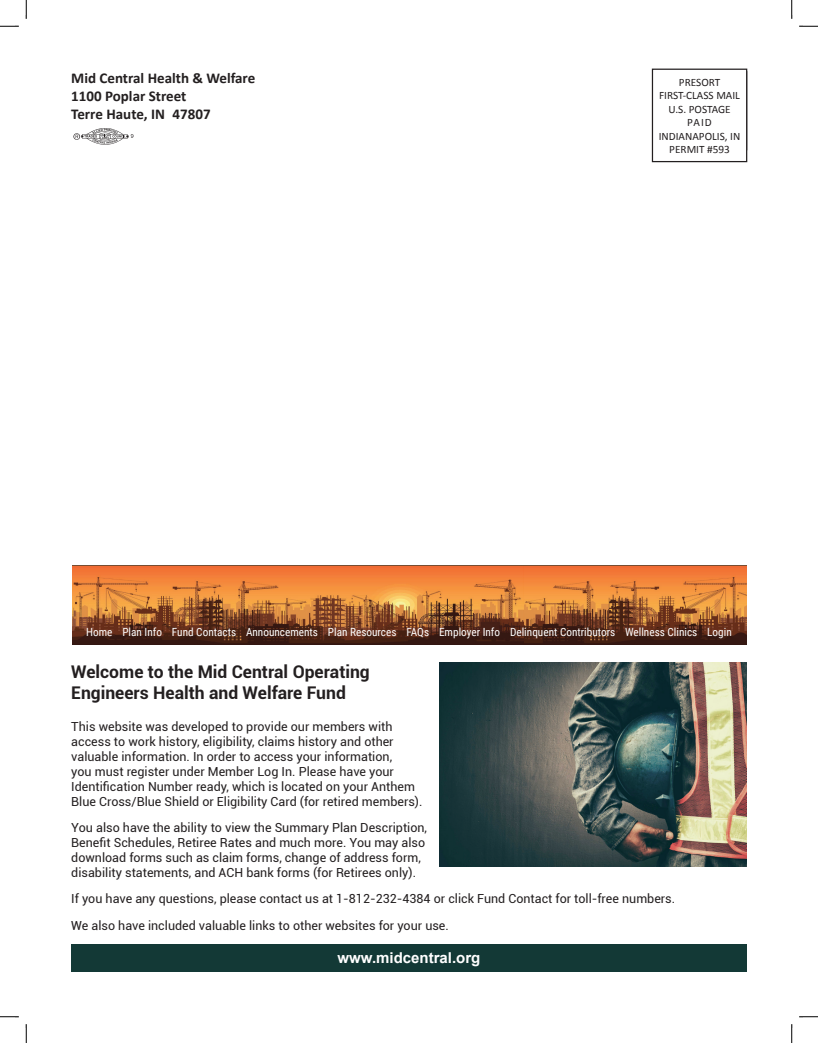
<style>
.page{position:relative;width:818px;height:1043px;background:#fff}
.page>*{position:absolute;margin:0;border:0;box-sizing:border-box;transform-origin:0 0}
.t1{font:700 17.5px/21px "Roboto";color:#231f20}
.t2{font:700 15px/18px "Calibri";color:#231f20}
.t3{font:700 15px "Arial";color:#fff}
.t4{font:12.5px/15px "Roboto";color:#231f20}
.t5{font:11.25px "Roboto Condensed";color:#fff}
.t6{font:11.25px/13.5px "Calibri";color:#231f20;text-align:center}
.t7{font:9.88px/11.9px "Arial Narrow";letter-spacing:.02em;color:#231f20;text-align:center}
.t8{font:9.88px "Arial";color:#231f20}
</style>
<div class="page">
<img style="left:523px;top:565px;width:223px;height:79px">
<img style="left:439px;top:662px;width:307px;height:204px">
<div style="left:71px;top:943px;width:675px;height:28px;background:#133936"></div>
<img style="left:72px;top:565px;width:451px;height:79px">
<div style="left:651px;top:69px;width:96px;height:93px;border:1px solid #231f20"></div>
<svg style="left:73px;top:128px;width:60px;height:17px"></svg>
<svg style="left:0;top:25px;width:19px;height:2px"></svg>
<svg style="left:799px;top:25px;width:19px;height:2px"></svg>
<svg style="left:0;top:1016px;width:19px;height:1px"></svg>
<svg style="left:799px;top:1016px;width:19px;height:1px"></svg>
<svg style="left:25px;top:0;width:2px;height:19px"></svg>
<svg style="left:25px;top:1024px;width:2px;height:18px"></svg>
<svg style="left:791px;top:0;width:1px;height:19px"></svg>
<svg style="left:791px;top:1024px;width:1px;height:18px"></svg>
<p class="t2" style="left:71px;top:68px;width:185px">Mid Central Health &amp; Welfare<br>1100 Poplar Street<br>Terre Haute, IN 47807</p>
<p class="t7" style="left:664px;top:75px;width:78px">PRESORTED<br>FIRST-CLASS MAIL<br>U.S.POSTAGE</p>
<p class="t6" style="left:658px;top:75px;width:83px">PRESORT<br>FIRST-CLASS MAIL<br>U.S. POSTAGE<br>PAID<br>INDIANAPOLIS, IN<br>PERMIT #593</p>
<p class="t8" style="left:687px;top:110px;width:32px">PAID</p>
<p class="t7" style="left:676px;top:134px;width:53px">PERMIT #337</p>
<p class="t5" style="left:86px;top:624px;width:647px">Home Plan Info Fund Contacts Announcements Plan Resources FAQs Employer Info Delinquent Contributors Wellness Clinics Login</p>
<h1 class="t1" style="left:71px;top:660px;width:300px">Welcome to the Mid Central Operating<br>Engineers Health and Welfare Fund</h1>
<p class="t4" style="left:71px;top:718px;width:352px">This website was developed to provide our members with access to work history, eligibility, claims history and other valuable information. In order to access your information,<br>you must register under Member Log In. Please have your Identification Number ready, which is located on your Anthem Blue Cross/Blue Shield or Eligibility Card (for retired members).</p>
<p class="t4" style="left:71px;top:819px;width:357px">You also have the ability to view the Summary Plan Description, Benefit Schedules, Retiree Rates and much more. You may also download forms such as claim forms, change of address form, disability statements, and ACH bank forms (for Retirees only).</p>
<p class="t4" style="left:71px;top:885px;width:605px;line-height:26.2px">If you have any questions, please contact us at 1-812-232-4384 or click Fund Contact for toll-free numbers.<br>We also have included valuable links to other websites for your use.</p>
<p class="t3" style="left:337px;top:947px;width:144px">www.midcentral.org</p>
</div>
